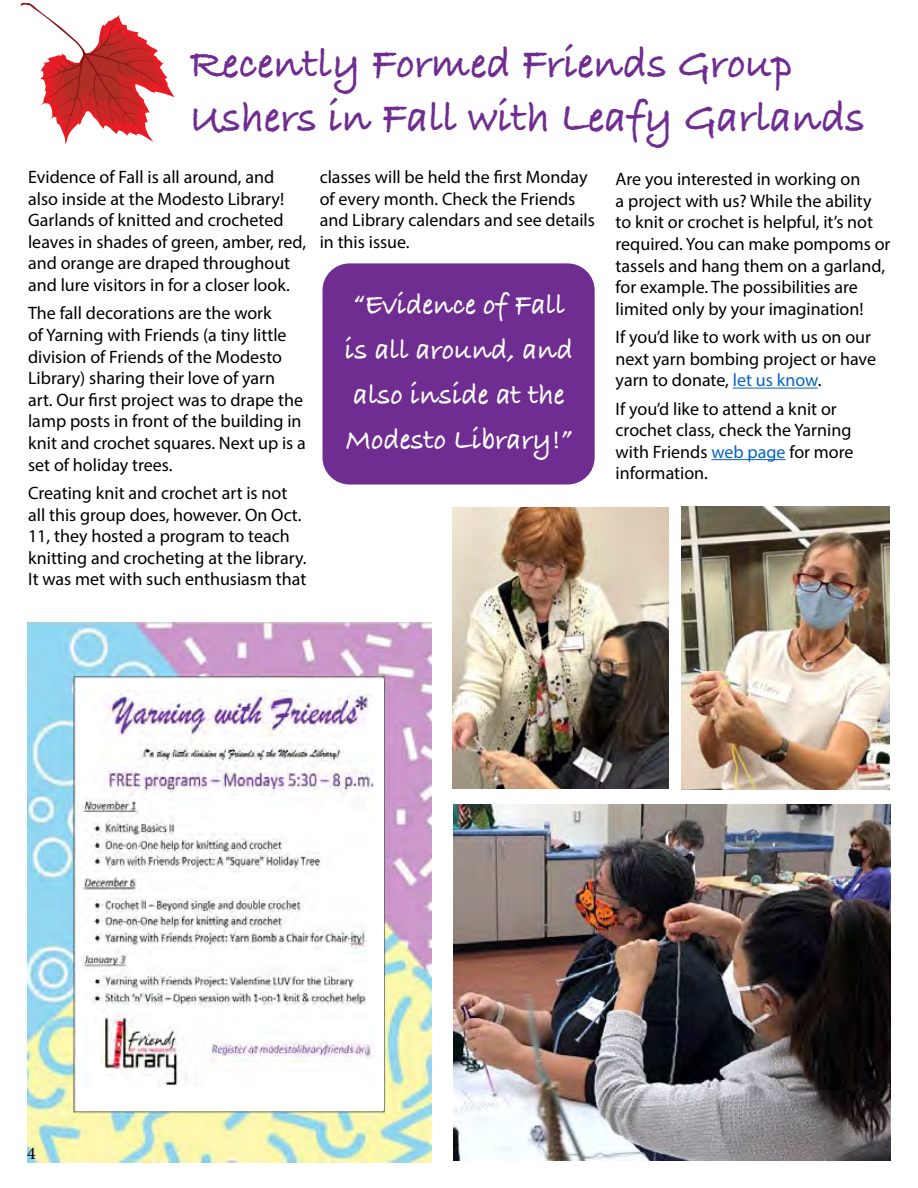
<style>
.page{position:relative;width:918px;height:1188px;background:#fff}
.page>*{position:absolute;margin:0;border:0;box-sizing:border-box;transform-origin:0 0}
.t1{font:700 45px/54px "Bradley Hand ITCTT";color:#6f2c91;scale:.96 1}
.t2{font:700 30px/45px "Bradley Hand ITCTT";color:#fff;scale:.96 1}
.t3{font:18px/21.6px "Myriad Pro";color:#000}
.t4{font:18px "Minion Pro";color:#000}
.s1{color:#0563c1}
</style>
<div class="page">
<img style="left:453px;top:804px;width:437px;height:356px">
<img style="left:681px;top:507px;width:209px;height:283px">
<img style="left:453px;top:508px;width:216px;height:281px">
<img style="left:27px;top:622px;width:405px;height:540px">
<svg style="left:21px;top:3px;width:154px;height:142px"></svg>
<hr style="left:733px;top:388px;width:85px;height:1px;background:#0563c1">
<hr style="left:711px;top:459px;width:75px;height:1px;background:#0563c1">
<div style="left:322px;top:263px;width:273px;height:221px;background:#6f2c91;border-radius:27px"></div>
<div style="left:76px;top:679px;width:307px;height:430px;background:#fff"></div>
<img style="left:82px;top:690px;width:293px;height:396px">
<h1 class="t1" style="left:190px;top:35px;width:705px">Recently Formed Friends Group<br>Ushers in Fall with Leafy Garlands</h1>
<p class="t3" style="left:320px;top:166px;width:277px">classes will be held the first Monday of every month. Check the Friends and Library calendars and see details in this issue.</p>
<p class="t3" style="left:616px;top:168px;width:276px">Are you interested in working on<br>a project with us? While the ability to knit or crochet is helpful, it’s not required. You can make pompoms or tassels and hang them on a garland, for example. The possibilities are limited only by your imagination!</p>
<p class="t3" style="left:616px;top:326px;width:262px">If you’d like to work with us on our next yarn bombing project or have yarn to donate, <span class="s1">let us know</span>.</p>
<p class="t3" style="left:616px;top:398px;width:239px">If you’d like to attend a knit or crochet class, check the Yarning with Friends <span class="s1">web page</span> for more information.</p>
<p class="t3" style="left:28px;top:166px;width:280px">Evidence of Fall is all around, and also inside at the Modesto Library!<br>Garlands of knitted and crocheted leaves in shades of green, amber, red, and orange are draped throughout and lure visitors in for a closer look.</p>
<p class="t3" style="left:28px;top:302px;width:279px">The fall decorations are the work<br>of Yarning with Friends (a tiny little division of Friends of the Modesto Library) sharing their love of yarn<br>art. Our first project was to drape the lamp posts in front of the building in knit and crochet squares. Next up is a set of holiday trees.</p>
<p class="t3" style="left:28px;top:482px;width:280px">Creating knit and crochet art is not all this group does, however. On Oct.<br>11, they hosted a program to teach knitting and crocheting at the library.<br>It was met with such enthusiasm that</p>
<h2 class="t2" style="left:345px;top:281px;width:239px">“Evidence of Fall is all around, and also inside at the<br>Modesto Library!”</h2>
<p class="t4" style="left:27px;top:1141px;width:10px">4</p>
</div>
